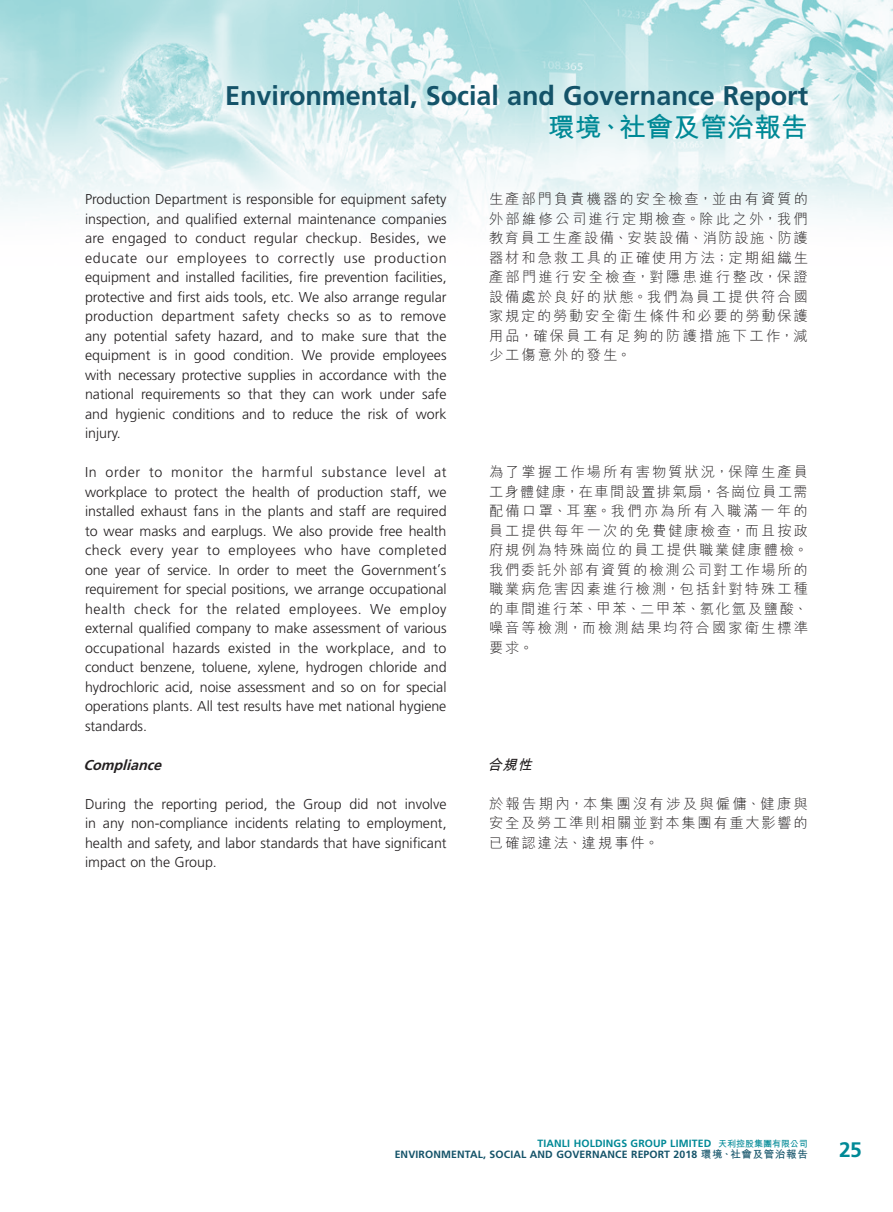
<style>
.page{position:relative;width:893px;height:1212px;background:#fff}
.page>*{position:absolute;margin:0;border:0;box-sizing:border-box;transform-origin:0 0}
.t1{font:700 27px "Frutiger LT Std";color:#145369}
.t2{font:700 27px "M Hei HK";color:#008996}
.t3{font:700 21px "Frutiger LT Std";color:#008996}
.Body_Text{font:300 14.25px/19.5px "Frutiger LT Std";color:#231f20;text-align:justify}
.C_Body_Text{font:300 14.25px/19.5px "M Hei HK";letter-spacing:.145em;color:#231f20;text-align:justify}
.Heading_3{font:italic 700 14.25px "Frutiger LT Std";color:#231f20}
.Heading_3-2{font:italic 700 14.25px "M Hei HK";color:#231f20}
.t4{font:700 10.5px/10.5px "Frutiger LT Std";letter-spacing:.015em;color:#145369;text-align:right}
.s1{color:#008996}
.s2{font-family:"M Hei HK";font-size:9px;color:#008996}
.s3{font-family:"M Hei HK"}
</style>
<div class="page">
<img style="left:0;top:0;width:893px;height:221px">
<h1 class="t1" style="left:225px;top:80px;width:584px">Environmental, Social and Governance Report</h1>
<h1 class="t2" style="left:548px;top:107px;width:262px">環境、社會及管治報告</h1>
<p class="Body_Text" style="left:85px;top:190px;width:363px">Production Department is responsible for equipment safety inspection, and qualified external maintenance companies are engaged to conduct regular checkup. Besides, we educate our employees to correctly use production equipment and installed facilities, fire prevention facilities, protective and first aids tools, etc. We also arrange regular production department safety checks so as to remove any potential safety hazard, and to make sure that the equipment is in good condition. We provide employees with necessary protective supplies in accordance with the national requirements so that they can work under safe and hygienic conditions and to reduce the risk of work injury.</p>
<p class="Body_Text" style="left:85px;top:463px;width:363px">In order to monitor the harmful substance level at workplace to protect the health of production staff, we installed exhaust fans in the plants and staff are required to wear masks and earplugs. We also provide free health check every year to employees who have completed one year of service. In order to meet the Government’s requirement for special positions, we arrange occupational health check for the related employees. We employ external qualified company to make assessment of various occupational hazards existed in the workplace, and to conduct benzene, toluene, xylene, hydrogen chloride and hydrochloric acid, noise assessment and so on for special operations plants. All test results have met national hygiene standards.</p>
<p class="Heading_3" style="left:84px;top:756px;width:83px">Compliance</p>
<p class="Body_Text" style="left:85px;top:794px;width:363px">During the reporting period, the Group did not involve in any non-compliance incidents relating to employment, health and safety, and labor standards that have significant impact on the Group.</p>
<p class="C_Body_Text" style="left:489px;top:189px;width:320px">生產部門負責機器的安全檢查，並由有資質的外部維修公司進行定期檢查。除此之外，我們教育員工生產設備、安裝設備、消防設施、防護器材和急救工具的正確使用方法；定期組織生產部門進行安全檢查，對隱患進行整改，保證設備處於良好的狀態。我們為員工提供符合國家規定的勞動安全衛生條件和必要的勞動保護用品，確保員工有足夠的防護措施下工作，減少工傷意外的發生。</p>
<p class="C_Body_Text" style="left:489px;top:462px;width:320px">為了掌握工作場所有害物質狀況，保障生產員工身體健康，在車間設置排氣扇，各崗位員工需配備口罩、耳塞。我們亦為所有入職滿一年的員工提供每年一次的免費健康檢查，而且按政府規例為特殊崗位的員工提供職業健康體檢。我們委託外部有資質的檢測公司對工作場所的職業病危害因素進行檢測，包括針對特殊工種的車間進行苯、甲苯、二甲苯、氯化氫及鹽酸、噪音等檢測，而檢測結果均符合國家衛生標準要求。</p>
<p class="Heading_3-2" style="left:488px;top:754px;width:51px">合規性</p>
<p class="C_Body_Text" style="left:489px;top:793px;width:320px">於報告期內，本集團沒有涉及與僱傭、健康與安全及勞工準則相關並對本集團有重大影響的已確認違法、違規事件。</p>
<p class="t4" style="left:395px;top:1138px;width:415px"><span class="s1">TIANLI HOLDINGS GROUP LIMITED</span> <span class="s2">天利控股集團有限公司<br></span>ENVIRONMENTAL, SOCIAL AND GOVERNANCE REPORT 2018 <span class="s3">環境、社會及管治報告</span></p>
<h2 class="t3" style="left:839px;top:1137px;width:24px">25</h2>
</div>
